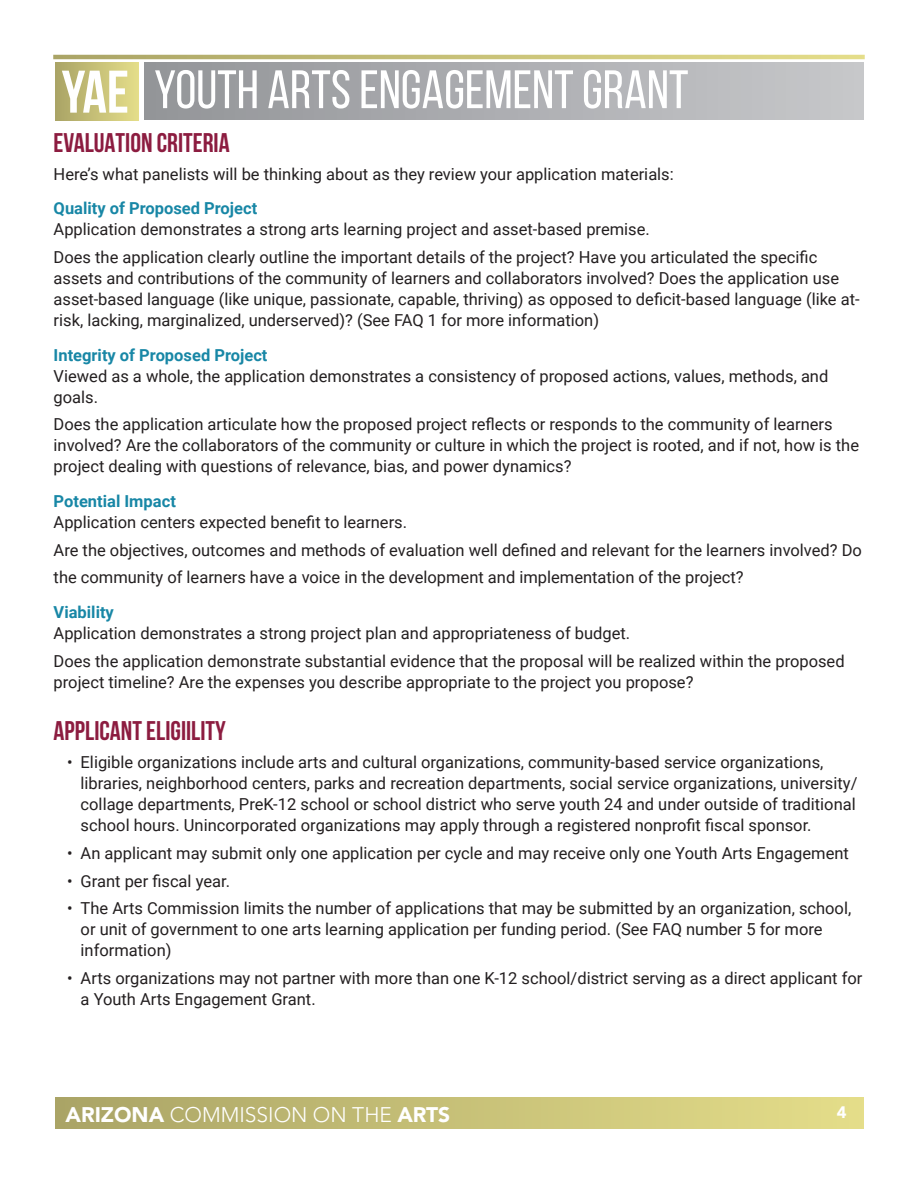
<style>
.page{position:relative;width:918px;height:1188px;background:#fff}
.page>*{position:absolute;margin:0;border:0;box-sizing:border-box;transform-origin:0 0}
.t1{font:700 60px "Bebas Neue";color:#fff}
.t2{font:54px "Bebas Neue";color:#fff}
.Header_2{font:700 27px "Bebas Neue";color:#8c1c40}
.t3{font:300 21px "Avenir LT Std";color:#fff}
.Body_1{font:16.5px/21px "Roboto";color:#231f20}
.Header_5{font:700 16.5px "Roboto";color:#1887a6}
.t4{font:900 16.5px "Avenir LT Std";color:#fff}
.s1{font-weight:900}
</style>
<div class="page">
<div style="left:145px;top:63px;width:719px;height:57px;background:linear-gradient(to right,#939598,#c7c8ca)"></div>
<div style="left:55px;top:63px;width:83px;height:57px;background:linear-gradient(to right,#aaa466,#e4dd89)"></div>
<div style="left:55px;top:1098px;width:809px;height:31px;background:linear-gradient(to right,#aaa466,#e5de8a)"></div>
<svg style="left:53px;top:55px;width:812px;height:4px;background:#c7c077"></svg>
<h2 class="t2" style="left:154px;top:60px;width:536px">YOUTH ARTS ENGAGEMENT GRANT</h2>
<p class="Header_2" style="left:54px;top:128px;width:178px">EVALUATION CRITERIA</p>
<p class="Body_1" style="left:54px;top:163px;width:622px">Here’s what panelists will be thinking about as they review your application materials:</p>
<p class="Header_5" style="left:54px;top:197px;width:205px">Quality of Proposed Project</p>
<p class="Body_1" style="left:54px;top:218px;width:598px">Application demonstrates a strong arts learning project and asset-based premise.</p>
<p class="Body_1" style="left:54px;top:246px;width:808px">Does the application clearly outline the important details of the project? Have you articulated the specific assets and contributions of the community of learners and collaborators involved? Does the application use asset-based language (like unique, passionate, capable, thriving) as opposed to deficit-based language (like at&shy;risk, lacking, marginalized, underserved)? (See FAQ 1 for more information)</p>
<p class="Header_5" style="left:54px;top:343px;width:215px">Integrity of Proposed Project</p>
<p class="Body_1" style="left:54px;top:365px;width:776px">Viewed as a whole, the application demonstrates a consistency of proposed actions, values, methods, and goals.</p>
<p class="Body_1" style="left:54px;top:413px;width:807px">Does the application articulate how the proposed project reflects or responds to the community of learners involved? Are the collaborators of the community or culture in which the project is rooted, and if not, how is the project dealing with questions of relevance, bias, and power dynamics?</p>
<p class="Header_5" style="left:54px;top:489px;width:124px">Potential Impact</p>
<p class="Body_1" style="left:54px;top:511px;width:355px">Application centers expected benefit to learners.</p>
<p class="Body_1" style="left:54px;top:539px;width:810px">Are the objectives, outcomes and methods of evaluation well defined and relevant for the learners involved? Do</p>
<p class="Body_1" style="left:54px;top:566px;width:692px">the community of learners have a voice in the development and implementation of the project?</p>
<p class="Header_5" style="left:54px;top:600px;width:62px">Viability</p>
<p class="Body_1" style="left:54px;top:622px;width:578px">Application demonstrates a strong project plan and appropriateness of budget.</p>
<p class="Body_1" style="left:54px;top:650px;width:793px">Does the application demonstrate substantial evidence that the proposal will be realized within the proposed project timeline? Are the expenses you describe appropriate to the project you propose?</p>
<p class="Header_2" style="left:54px;top:716px;width:174px">APPLICANT ELIGIILITY</p>
<p class="Body_1" style="left:81px;top:751px;width:778px;text-indent:-14px">• Eligible organizations include arts and cultural organizations, community-based service organizations, libraries, neighborhood centers, parks and recreation departments, social service organizations, university/ collage departments, PreK-12 school or school district who serve youth 24 and under outside of traditional school hours. Unincorporated organizations may apply through a registered nonprofit fiscal sponsor.</p>
<p class="Body_1" style="left:67px;top:842px;width:783px">• An applicant may submit only one application per cycle and may receive only one Youth Arts Engagement</p>
<p class="Body_1" style="left:67px;top:870px;width:164px">• Grant per fiscal year.</p>
<p class="Body_1" style="left:81px;top:897px;width:772px;text-indent:-14px">• The Arts Commission limits the number of applications that may be submitted by an organization, school, or unit of government to one arts learning application per funding period. (See FAQ number 5 for more information)</p>
<p class="Body_1" style="left:81px;top:967px;width:783px;text-indent:-14px">• Arts organizations may not partner with more than one K-12 school/district serving as a direct applicant for a Youth Arts Engagement Grant.</p>
<h1 class="t1" style="left:62px;top:59px;width:69px">YAE</h1>
<p class="t3" style="left:66px;top:1102px;width:386px"><span class="s1">ARIZONA</span> COMMISSION ON THE <span class="s1">ARTS</span></p>
<p class="t4" style="left:837px;top:1103px;width:11px">4</p>
</div>
